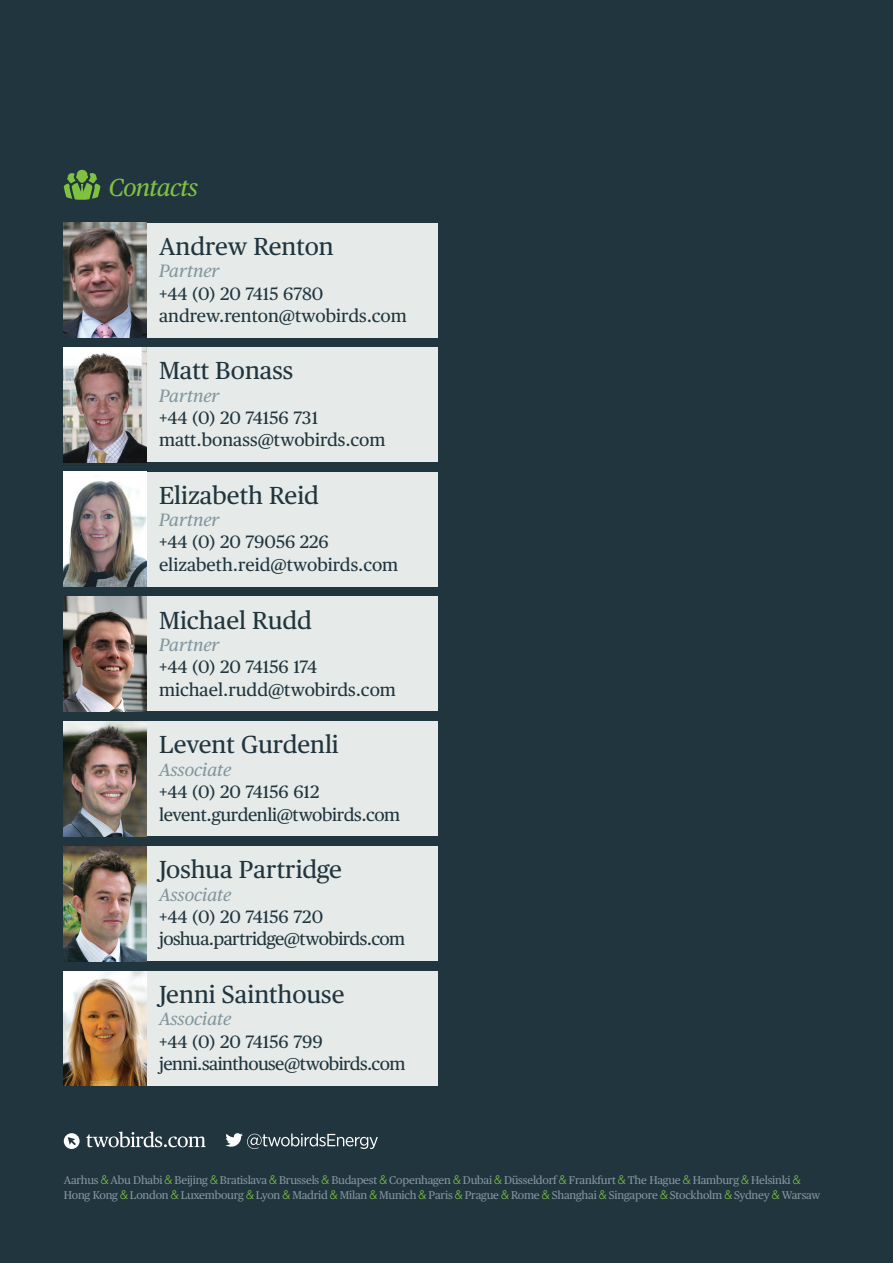
<style>
.page{position:relative;width:893px;height:1263px;background:#21353f}
.page>*{position:absolute;margin:0;border:0;box-sizing:border-box;transform-origin:0 0}
.t1{font:24.6px "Publico Text";color:#21353f}
.t2{font:italic 24.6px "Publico Text";letter-spacing:-.025em;color:#7fc241}
.t3{font:17.85px "Publico Text";letter-spacing:-.005em;color:#21353f}
.t4{font:17.85px "Publico Text";letter-spacing:-.03em;color:#21353f}
.t5{font:italic 17.85px "Publico Text";color:#83969f}
.Footer_-_Countries{font:11.25px/15px "Publico Text";letter-spacing:-.02em;color:#83969f}
.s1{font-family:"Bird and Bird Ampersand";color:#7fc241}
</style>
<div class="page">
<div style="left:146px;top:846px;width:292px;height:115px;background:#e6eae8"></div>
<img style="left:64px;top:846px;width:82px;height:115px">
<div style="left:146px;top:347px;width:292px;height:115px;background:#e6eae8"></div>
<img style="left:64px;top:347px;width:82px;height:115px">
<div style="left:146px;top:472px;width:292px;height:114px;background:#e6eae8"></div>
<img style="left:64px;top:472px;width:82px;height:114px">
<div style="left:146px;top:596px;width:292px;height:115px;background:#e6eae8"></div>
<img style="left:64px;top:596px;width:82px;height:115px">
<div style="left:146px;top:721px;width:292px;height:115px;background:#e6eae8"></div>
<img style="left:64px;top:721px;width:82px;height:115px">
<div style="left:146px;top:971px;width:292px;height:115px;background:#e6eae8"></div>
<img style="left:64px;top:971px;width:82px;height:115px">
<svg style="left:225px;top:1133px;width:153px;height:16px"></svg>
<svg style="left:86px;top:1132px;width:120px;height:15px"></svg>
<svg style="left:64px;top:170px;width:37px;height:30px"></svg>
<svg style="left:64px;top:1133px;width:16px;height:16px"></svg>
<div style="left:146px;top:223px;width:292px;height:115px;background:#e6eae8"></div>
<img style="left:64px;top:223px;width:82px;height:115px">
<p class="t2" style="left:109px;top:169px;width:91px">Contacts</p>
<p class="t1" style="left:159px;top:228px;width:176px">Andrew Renton</p>
<p class="t5" style="left:159px;top:258px;width:62px">Partner</p>
<p class="t3" style="left:159px;top:280px;width:166px">+44 (0) 20 7415 6780</p>
<p class="t3" style="left:159px;top:302px;width:249px">andrew.renton@twobirds.com</p>
<p class="t1" style="left:159px;top:352px;width:136px">Matt Bonass</p>
<p class="t5" style="left:159px;top:382px;width:62px">Partner</p>
<p class="t3" style="left:159px;top:404px;width:161px">+44 (0) 20 74156 731</p>
<p class="t3" style="left:159px;top:427px;width:228px">matt.bonass@twobirds.com</p>
<p class="t1" style="left:159px;top:476px;width:161px">Elizabeth Reid</p>
<p class="t5" style="left:159px;top:506px;width:62px">Partner</p>
<p class="t3" style="left:159px;top:529px;width:171px">+44 (0) 20 79056 226</p>
<p class="t3" style="left:159px;top:551px;width:241px">elizabeth.reid@twobirds.com</p>
<p class="t1" style="left:159px;top:601px;width:154px">Michael Rudd</p>
<p class="t5" style="left:159px;top:631px;width:62px">Partner</p>
<p class="t3" style="left:159px;top:654px;width:160px">+44 (0) 20 74156 174</p>
<p class="t3" style="left:159px;top:676px;width:238px">michael.rudd@twobirds.com</p>
<p class="t1" style="left:159px;top:726px;width:181px">Levent Gurdenli</p>
<p class="t5" style="left:159px;top:756px;width:74px">Associate</p>
<p class="t3" style="left:159px;top:778px;width:162px">+44 (0) 20 74156 612</p>
<p class="t3" style="left:159px;top:801px;width:243px">levent.gurdenli@twobirds.com</p>
<p class="t1" style="left:159px;top:851px;width:185px">Joshua Partridge</p>
<p class="t5" style="left:159px;top:881px;width:74px">Associate</p>
<p class="t3" style="left:159px;top:903px;width:166px">+44 (0) 20 74156 720</p>
<p class="t4" style="left:159px;top:926px;width:248px">joshua.partridge@twobirds.com</p>
<p class="t1" style="left:159px;top:976px;width:187px">Jenni Sainthouse</p>
<p class="t5" style="left:159px;top:1006px;width:74px">Associate</p>
<p class="t3" style="left:159px;top:1028px;width:165px">+44 (0) 20 74156 799</p>
<p class="t4" style="left:159px;top:1050px;width:248px">jenni.sainthouse@twobirds.com</p>
<p class="Footer_-_Countries" style="left:64px;top:1171px;width:758px">Aarhus <span class="s1">&amp;</span> Abu Dhabi <span class="s1">&amp;</span> Beijing <span class="s1">&amp;</span> Bratislava <span class="s1">&amp;</span> Brussels <span class="s1">&amp;</span> Budapest <span class="s1">&amp;</span> Copenhagen <span class="s1">&amp;</span> Dubai <span class="s1">&amp;</span> Düsseldorf <span class="s1">&amp;</span> Frankfurt <span class="s1">&amp;</span> The Hague <span class="s1">&amp;</span> Hamburg <span class="s1">&amp;</span> Helsinki <span class="s1">&amp;<br></span>Hong Kong <span class="s1">&amp;</span> London <span class="s1">&amp;</span> Luxembourg <span class="s1">&amp;</span> Lyon <span class="s1">&amp;</span> Madrid <span class="s1">&amp;</span> Milan <span class="s1">&amp;</span> Munich <span class="s1">&amp;</span> Paris <span class="s1">&amp;</span> Prague <span class="s1">&amp;</span> Rome <span class="s1">&amp;</span> Shanghai <span class="s1">&amp;</span> Singapore <span class="s1">&amp;</span> Stockholm <span class="s1">&amp;</span> Sydney <span class="s1">&amp;</span> Warsaw</p>
</div>
